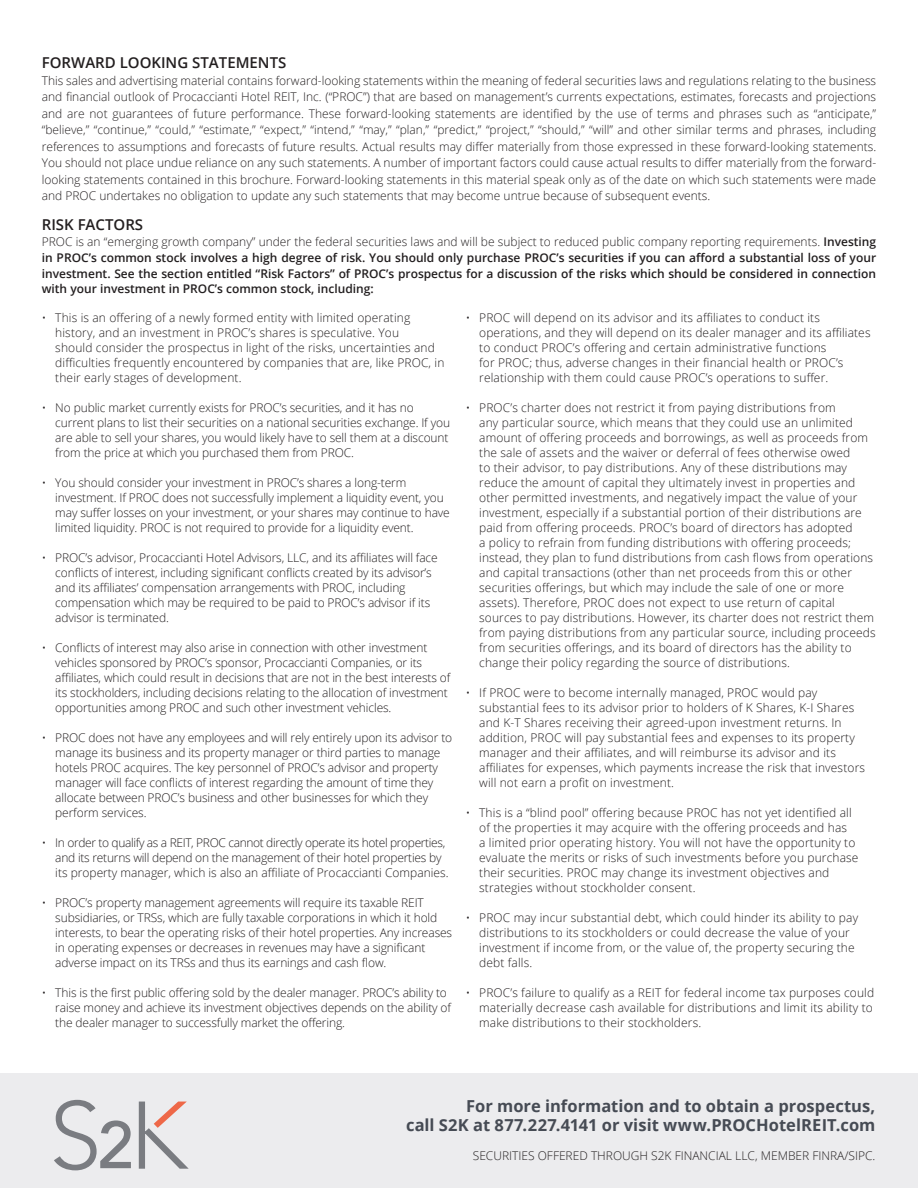
<style>
.page{position:relative;width:918px;height:1188px;background:#fff}
.page>*{position:absolute;margin:0;border:0;box-sizing:border-box;transform-origin:0 0}
.t1{font:700 16.5px/19.5px "Open Sans";color:#464b54;text-align:right}
.t2{font:600 15px "Open Sans";color:#231f20}
.t3{font:300 12px/15px "Open Sans";letter-spacing:.01em;color:#231f20}
.t4{font:300 12px/15px "Open Sans";letter-spacing:-.01em;color:#231f20}
.t5{font:600 12px/15.8px "Open Sans";color:#231f20;text-align:justify}
.t6{font:300 12px/15px "Open Sans";letter-spacing:-.02em;color:#231f20}
.s1{font-weight:300}
</style>
<div class="page">
<div style="left:0;top:1074px;width:918px;height:114px;background:#ececee"></div>
<svg style="left:54px;top:1100px;width:77px;height:70px"></svg>
<svg style="left:139px;top:1102px;width:50px;height:67px"></svg>
<p class="t2" style="left:42px;top:53px;width:246px">FORWARD LOOKING STATEMENTS</p>
<p class="t3" style="left:42px;top:72px;width:836px;line-height:16.5px;text-align:justify">This sales and advertising material contains forward-looking statements within the meaning of federal securities laws and regulations relating to the business and financial outlook of Procaccianti Hotel REIT, Inc. (“PROC”) that are based on management’s currents expectations, estimates, forecasts and projections and are not guarantees of future performance. These forward-looking statements are identified by the use of terms and phrases such as “anticipate,” “believe,” “continue,” “could,” “estimate,” “expect,” “intend,” “may,” “plan,” “predict,” “project,” “should,” “will” and other similar terms and phrases, including references to assumptions and forecasts of future results. Actual results may differ materially from those expressed in these forward-looking statements.<br>You should not place undue reliance on any such statements. A number of important factors could cause actual results to differ materially from the forward&shy;looking statements contained in this brochure. Forward-looking statements in this material speak only as of the date on which such statements were made and PROC undertakes no obligation to update any such statements that may become untrue because of subsequent events.</p>
<p class="t2" style="left:42px;top:215px;width:103px">RISK FACTORS</p>
<p class="t5" style="left:42px;top:234px;width:836px"><span class="s1">PROC is an “emerging growth company” under the federal securities laws and will be subject to reduced public company reporting requirements.</span> Investing in PROC’s common stock involves a high degree of risk. You should only purchase PROC’s securities if you can afford a substantial loss of your investment. See the section entitled “Risk Factors” of PROC’s prospectus for a discussion of the risks which should be considered in connection with your investment in PROC’s common stock, including:</p>
<p class="t3" style="left:55px;top:310px;width:391px;text-indent:-13px">• This is an offering of a newly formed entity with limited operating history, and an investment in PROC’s shares is speculative. You<br>should consider the prospectus in light of the risks, uncertainties and difficulties frequently encountered by companies that are, like PROC, in their early stages of development.</p>
<p class="t4" style="left:55px;top:400px;width:396px;text-indent:-13px">• No public market currently exists for PROC’s securities, and it has no current plans to list their securities on a national securities exchange. If you are able to sell your shares, you would likely have to sell them at a discount from the price at which you purchased them from PROC.</p>
<p class="t4" style="left:55px;top:475px;width:396px;text-indent:-13px">• You should consider your investment in PROC’s shares a long-term investment. If PROC does not successfully implement a liquidity event, you may suffer losses on your investment, or your shares may continue to have limited liquidity. PROC is not required to provide for a liquidity event.</p>
<p class="t4" style="left:55px;top:550px;width:384px;text-indent:-13px">• PROC’s advisor, Procaccianti Hotel Advisors, LLC, and its affiliates will face conflicts of interest, including significant conflicts created by its advisor’s and its affiliates’ compensation arrangements with PROC, including compensation which may be required to be paid to PROC’s advisor if its advisor is terminated.</p>
<p class="t4" style="left:55px;top:640px;width:397px;text-indent:-13px">• Conflicts of interest may also arise in connection with other investment vehicles sponsored by PROC’s sponsor, Procaccianti Companies, or its affiliates, which could result in decisions that are not in the best interests of its stockholders, including decisions relating to the allocation of investment opportunities among PROC and such other investment vehicles.</p>
<p class="t4" style="left:55px;top:730px;width:398px;text-indent:-13px">• PROC does not have any employees and will rely entirely upon its advisor to manage its business and its property manager or third parties to manage hotels PROC acquires. The key personnel of PROC’s advisor and property manager will face conflicts of interest regarding the amount of time they allocate between PROC’s business and other businesses for which they perform services.</p>
<p class="t6" style="left:55px;top:835px;width:395px;text-indent:-13px">• In order to qualify as a REIT, PROC cannot directly operate its hotel properties, and its returns will depend on the management of their hotel properties by its property manager, which is also an affiliate of Procaccianti Companies.</p>
<p class="t4" style="left:55px;top:895px;width:398px;text-indent:-13px">• PROC’s property management agreements will require its taxable REIT subsidiaries, or TRSs, which are fully taxable corporations in which it hold interests, to bear the operating risks of their hotel properties. Any increases in operating expenses or decreases in revenues may have a significant adverse impact on its TRSs and thus its earnings and cash flow.</p>
<p class="t4" style="left:55px;top:985px;width:397px;text-indent:-13px">• This is the first public offering sold by the dealer manager. PROC’s ability to raise money and achieve its investment objectives depends on the ability of the dealer manager to successfully market the offering.</p>
<p class="t3" style="left:479px;top:310px;width:393px;text-indent:-14px">• PROC will depend on its advisor and its affiliates to conduct its operations, and they will depend on its dealer manager and its affiliates to conduct PROC’s offering and certain administrative functions<br>for PROC; thus, adverse changes in their financial health or PROC’s relationship with them could cause PROC’s operations to suffer.</p>
<p class="t3" style="left:479px;top:400px;width:398px;text-indent:-14px">• PROC’s charter does not restrict it from paying distributions from<br>any particular source, which means that they could use an unlimited amount of offering proceeds and borrowings, as well as proceeds from the sale of assets and the waiver or deferral of fees otherwise owed<br>to their advisor, to pay distributions. Any of these distributions may reduce the amount of capital they ultimately invest in properties and other permitted investments, and negatively impact the value of your investment, especially if a substantial portion of their distributions are paid from offering proceeds. PROC’s board of directors has adopted<br>a policy to refrain from funding distributions with offering proceeds; instead, they plan to fund distributions from cash flows from operations and capital transactions (other than net proceeds from this or other securities offerings, but which may include the sale of one or more assets). Therefore, PROC does not expect to use return of capital sources to pay distributions. However, its charter does not restrict them from paying distributions from any particular source, including proceeds from securities offerings, and its board of directors has the ability to change their policy regarding the source of distributions.</p>
<p class="t3" style="left:479px;top:685px;width:387px;text-indent:-14px">• If PROC were to become internally managed, PROC would pay substantial fees to its advisor prior to holders of K Shares, K-I Shares and K-T Shares receiving their agreed-upon investment returns. In addition, PROC will pay substantial fees and expenses to its property manager and their affiliates, and will reimburse its advisor and its affiliates for expenses, which payments increase the risk that investors will not earn a profit on investment.</p>
<p class="t3" style="left:479px;top:805px;width:381px;text-indent:-14px">• This is a “blind pool” offering because PROC has not yet identified all of the properties it may acquire with the offering proceeds and has<br>a limited prior operating history. You will not have the opportunity to evaluate the merits or risks of such investments before you purchase their securities. PROC may change its investment objectives and strategies without stockholder consent.</p>
<p class="t3" style="left:479px;top:910px;width:380px;text-indent:-14px">• PROC may incur substantial debt, which could hinder its ability to pay distributions to its stockholders or could decrease the value of your investment if income from, or the value of, the property securing the debt falls.</p>
<p class="t3" style="left:479px;top:985px;width:396px;text-align:justify;text-indent:-14px">• PROC’s failure to qualify as a REIT for federal income tax purposes could materially decrease cash available for distributions and limit its ability to make distributions to their stockholders.</p>
<p class="t1" style="left:406px;top:1096px;width:471px">For more information and to obtain a prospectus,<br>call S2K at 877.227.4141 or visit www.PROCHotelREIT.com</p>
<p class="t3" style="left:473px;top:1148px;width:404px">SECURITIES OFFERED THROUGH S2K FINANCIAL LLC, MEMBER FINRA/SIPC.</p>
</div>
